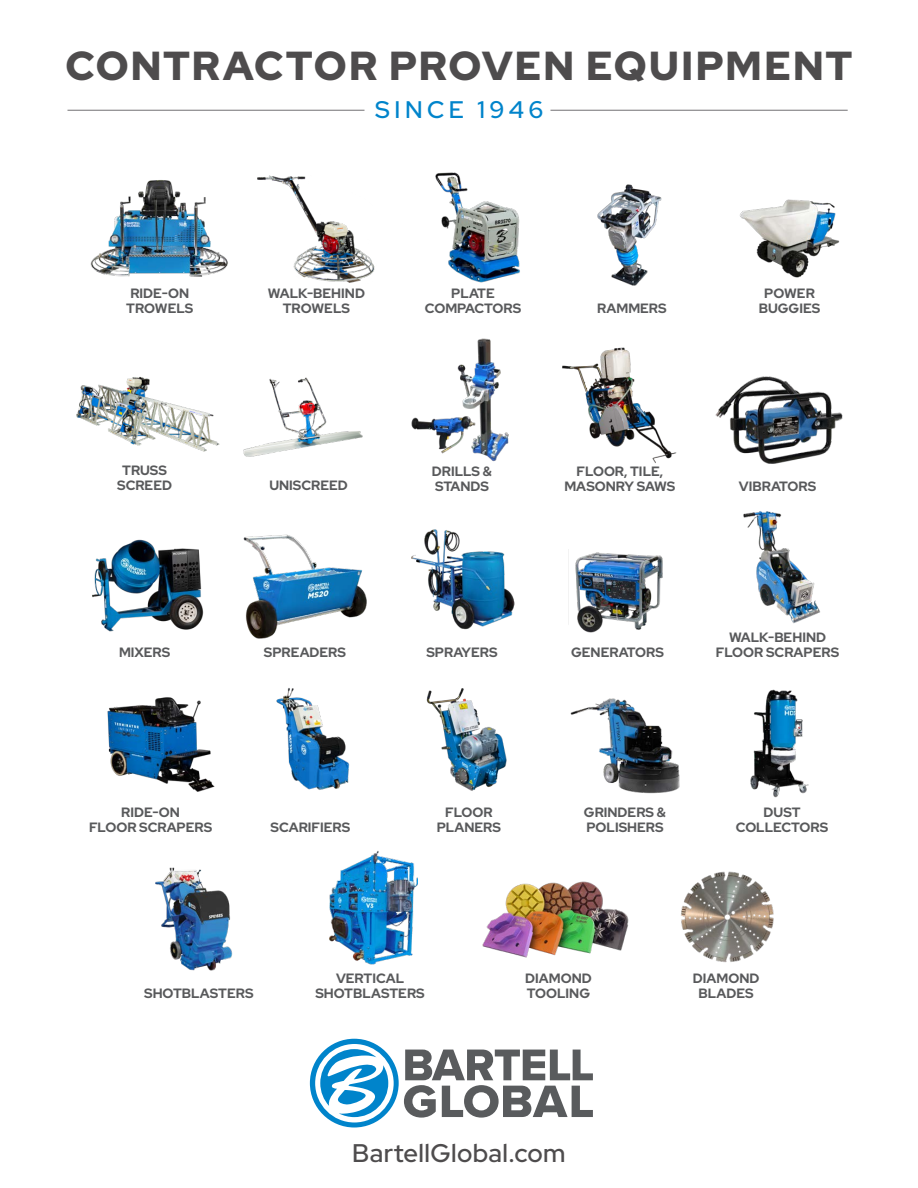
<style>
.page{position:relative;width:918px;height:1188px;background:#fff}
.page>*{position:absolute;margin:0;border:0;box-sizing:border-box;transform-origin:0 0}
.t1{font:900 40.5px "Red Hat Display";letter-spacing:.05em;color:#4e4c4d}
.t2{font:500 25.5px "Red Hat Display";letter-spacing:.015em;color:#4e4c4d}
.t3{font:500 24px "Red Hat Display";letter-spacing:.19em;color:#0084cb}
.t4{font:700 13.5px/15px "Red Hat Display";color:#58595b;text-align:center}
</style>
<div class="page">
<hr style="left:68px;top:110px;width:296px;height:1px;background:#717072">
<hr style="left:550px;top:110px;width:298px;height:1px;background:#717072">
<img style="left:90px;top:180px;width:138px;height:97px">
<img style="left:257px;top:175px;width:118px;height:108px">
<img style="left:435px;top:172px;width:85px;height:111px">
<img style="left:597px;top:184px;width:65px;height:102px">
<img style="left:739px;top:199px;width:101px;height:79px">
<img style="left:76px;top:376px;width:144px;height:76px">
<img style="left:243px;top:377px;width:120px;height:80px">
<img style="left:411px;top:417px;width:43px;height:37px">
<img style="left:454px;top:338px;width:55px;height:124px">
<img style="left:562px;top:347px;width:115px;height:116px">
<img style="left:715px;top:376px;width:128px;height:88px">
<img style="left:743px;top:511px;width:77px;height:113px">
<img style="left:568px;top:549px;width:95px;height:84px">
<img style="left:411px;top:529px;width:103px;height:100px">
<img style="left:243px;top:534px;width:124px;height:105px">
<img style="left:92px;top:539px;width:112px;height:93px">
<img style="left:107px;top:697px;width:108px;height:95px">
<img style="left:276px;top:688px;width:74px;height:102px">
<img style="left:426px;top:688px;width:81px;height:103px">
<img style="left:570px;top:698px;width:110px;height:96px">
<img style="left:750px;top:689px;width:59px;height:109px">
<img style="left:155px;top:867px;width:78px;height:104px">
<img style="left:329px;top:851px;width:88px;height:114px">
<img style="left:681px;top:871px;width:93px;height:92px">
<img style="left:482px;top:881px;width:147px;height:77px">
<div style="left:310px;top:1039px;width:89px;height:89px;background:#0084cb;border-radius:50%"></div>
<svg style="left:315px;top:1044px;width:79px;height:78px"></svg>
<svg style="left:404px;top:1050px;width:189px;height:68px"></svg>
<p class="t1" style="left:65px;top:40px;width:789px">CONTRACTOR PROVEN EQUIPMENT</p>
<p class="t3" style="left:375px;top:94px;width:170px">SINCE 1946</p>
<p class="t4" style="left:126px;top:286px;width:69px">RIDE-ON<br>TROWELS</p>
<p class="t4" style="left:268px;top:286px;width:99px">WALK-BEHIND<br>TROWELS</p>
<p class="t4" style="left:425px;top:286px;width:98px">PLATE<br>COMPACTORS</p>
<p class="t4" style="left:597px;top:301px;width:71px">RAMMERS</p>
<p class="t4" style="left:759px;top:286px;width:63px">POWER<br>BUGGIES</p>
<p class="t4" style="left:117px;top:462px;width:56px">TRUSS<br>SCREED</p>
<p class="t4" style="left:432px;top:464px;width:62px">DRILLS &amp;</p>
<p class="t4" style="left:269px;top:477px;width:80px">UNISCREED</p>
<p class="t4" style="left:435px;top:479px;width:55px">STANDS</p>
<p class="t4" style="left:564px;top:464px;width:113px">FLOOR, TILE,<br>MASONRY SAWS</p>
<p class="t4" style="left:739px;top:479px;width:79px">VIBRATORS</p>
<p class="t4" style="left:119px;top:644px;width:53px">MIXERS</p>
<p class="t4" style="left:264px;top:645px;width:84px">SPREADERS</p>
<p class="t4" style="left:426px;top:645px;width:73px">SPRAYERS</p>
<p class="t4" style="left:571px;top:645px;width:94px">GENERATORS</p>
<p class="t4" style="left:716px;top:630px;width:125px">WALK-BEHIND<br>FLOOR SCRAPERS</p>
<p class="t4" style="left:89px;top:804px;width:125px">RIDE-ON<br>FLOOR SCRAPERS</p>
<p class="t4" style="left:445px;top:804px;width:49px">FLOOR</p>
<p class="t4" style="left:271px;top:819px;width:81px">SCARIFIERS</p>
<p class="t4" style="left:437px;top:819px;width:66px">PLANERS</p>
<p class="t4" style="left:584px;top:804px;width:84px;text-align:left">GRINDERS &amp;<br>POLISHERS</p>
<p class="t4" style="left:736px;top:804px;width:94px">DUST<br>COLLECTORS</p>
<p class="t4" style="left:144px;top:985px;width:111px">SHOTBLASTERS</p>
<p class="t4" style="left:315px;top:970px;width:111px">VERTICAL<br>SHOTBLASTERS</p>
<p class="t4" style="left:525px;top:970px;width:68px;text-align:left">DIAMOND<br>TOOLING</p>
<p class="t4" style="left:693px;top:970px;width:68px">DIAMOND<br>BLADES</p>
<p class="t2" style="left:352px;top:1136px;width:215px">BartellGlobal.com</p>
</div>
